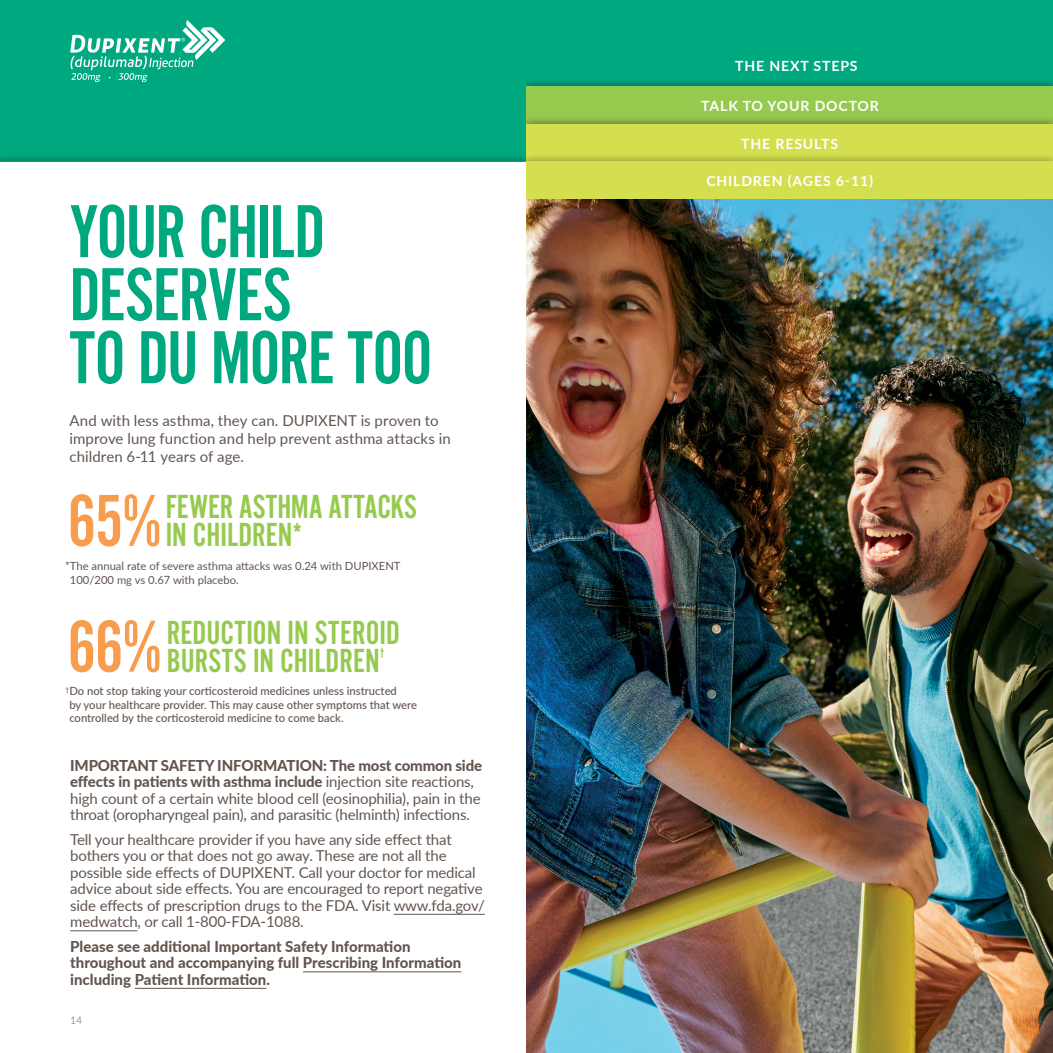
<style>
.page{position:relative;width:1053px;height:1053px;background:#fff}
.page>*{position:absolute;margin:0;border:0;box-sizing:border-box;transform-origin:0 0}
.t1{font:78px/63px "Alternate Got No 2 D";letter-spacing:-.02em;color:#00a880}
.t2{font:34.65px/27.8px "Alternate Got No 2 D";color:#96ca4f;text-align:center}
.t3{font:15px/16.5px "Lato";letter-spacing:-.01em;color:#63554f}
.t4{font:800 15px/16.5px "Lato";color:#63554f}
.t5{font:700 14.1px "Lato";letter-spacing:.06em;color:#fff}
.t6{font:500 11.25px/13.5px "Lato";color:#63554f}
.t7{font:11.25px/13.5px "Lato";color:#63554f}
.t8{font:300 10.5px "Lato";color:#63554f}
.s1{font-size:76.35px;color:#f89c4d}
.s2{font-size:40.2px}
.s3{font-weight:800}
</style>
<div class="page">
<div style="left:0;top:0;width:526px;height:162px;background:#00a880"></div>
<div style="left:526px;top:0;width:527px;height:103px;background:#00a880"></div>
<div style="left:526px;top:86px;width:527px;height:38px;background:#96ca4f"></div>
<div style="left:526px;top:124px;width:527px;height:76px;background:#d3df4e"></div>
<div style="left:0;top:153px;width:526px;height:9px;background:#000;opacity:.75"></div>
<div style="left:526px;top:153px;width:527px;height:9px;background:#000;opacity:.75"></div>
<hr style="left:526px;top:162px;width:527px;height:1px;background:#fff">
<div style="left:526px;top:115px;width:527px;height:9px;background:#000;opacity:.75"></div>
<hr style="left:526px;top:124px;width:527px;height:1px;background:#fff">
<div style="left:526px;top:77px;width:527px;height:9px;background:#000;opacity:.75"></div>
<hr style="left:526px;top:86px;width:527px;height:1px;background:#fff">
<img style="left:526px;top:200px;width:527px;height:853px">
<svg style="left:70px;top:20px;width:155px;height:62px"></svg>
<hr style="left:394px;top:914px;width:91px;height:1px;background:#63554f">
<hr style="left:70px;top:930px;width:68px;height:1px;background:#63554f">
<hr style="left:303px;top:971px;width:158px;height:1px;background:#63554f">
<hr style="left:135px;top:988px;width:131px;height:1px;background:#63554f">
<h1 class="t1" style="left:70px;top:202px;width:365px">YOUR CHILD<br>DESERVES<br>TO DU MORE TOO</h1>
<p class="t3" style="left:70px;top:410px;width:383px;line-height:18px">And with less asthma, they can. DUPIXENT is proven to improve lung function and help prevent asthma attacks in children 6-11 years of age.</p>
<h2 class="t2" style="left:67px;top:494px;width:351px"><span class="s1">65%</span>FEWER ASTHMA ATTACKS<br>IN CHILDREN<span class="s2">*</span></h2>
<p class="t7" style="left:70px;top:559px;width:332px;text-indent:-5px">*The annual rate of severe asthma attacks was 0.24 with DUPIXENT<br>100/200 mg vs 0.67 with placebo.</p>
<h2 class="t2" style="left:167px;top:619px;width:235px;text-align:left;text-indent:-100px"><span class="s1">66%</span>REDUCTION IN STEROID<br>BURSTS IN CHILDREN<sup>†</sup></h2>
<p class="t6" style="left:69px;top:684px;width:349px;text-indent:-4px"><sup>†</sup>Do not stop taking your corticosteroid medicines unless instructed<br>by your healthcare provider. This may cause other symptoms that were controlled by the corticosteroid medicine to come back.</p>
<p class="t3" style="left:70px;top:756px;width:413px"><span class="s3">IMPORTANT SAFETY INFORMATION: The most common side effects in patients with asthma include</span> injection site reactions, high count of a certain white blood cell (eosinophilia), pain in the throat (oropharyngeal pain), and parasitic (helminth) infections.</p>
<p class="t3" style="left:70px;top:830px;width:416px">Tell your healthcare provider if you have any side effect that bothers you or that does not go away. These are not all the possible side effects of DUPIXENT. Call your doctor for medical advice about side effects. You are encouraged to report negative side effects of prescription drugs to the FDA. Visit www.fda.gov/ medwatch, or call 1-800-FDA-1088.</p>
<p class="t4" style="left:70px;top:938px;width:393px">Please see additional Important Safety Information throughout and accompanying full Prescribing Information including Patient Information.</p>
<p class="t8" style="left:70px;top:1013px;width:14px">14</p>
<p class="t5" style="left:735px;top:56px;width:124px">THE NEXT STEPS</p>
<p class="t5" style="left:701px;top:95px;width:179px">TALK TO YOUR DOCTOR</p>
<p class="t5" style="left:741px;top:133px;width:98px">THE RESULTS</p>
<p class="t5" style="left:706px;top:171px;width:168px">CHILDREN (AGES 6-11)</p>
</div>
